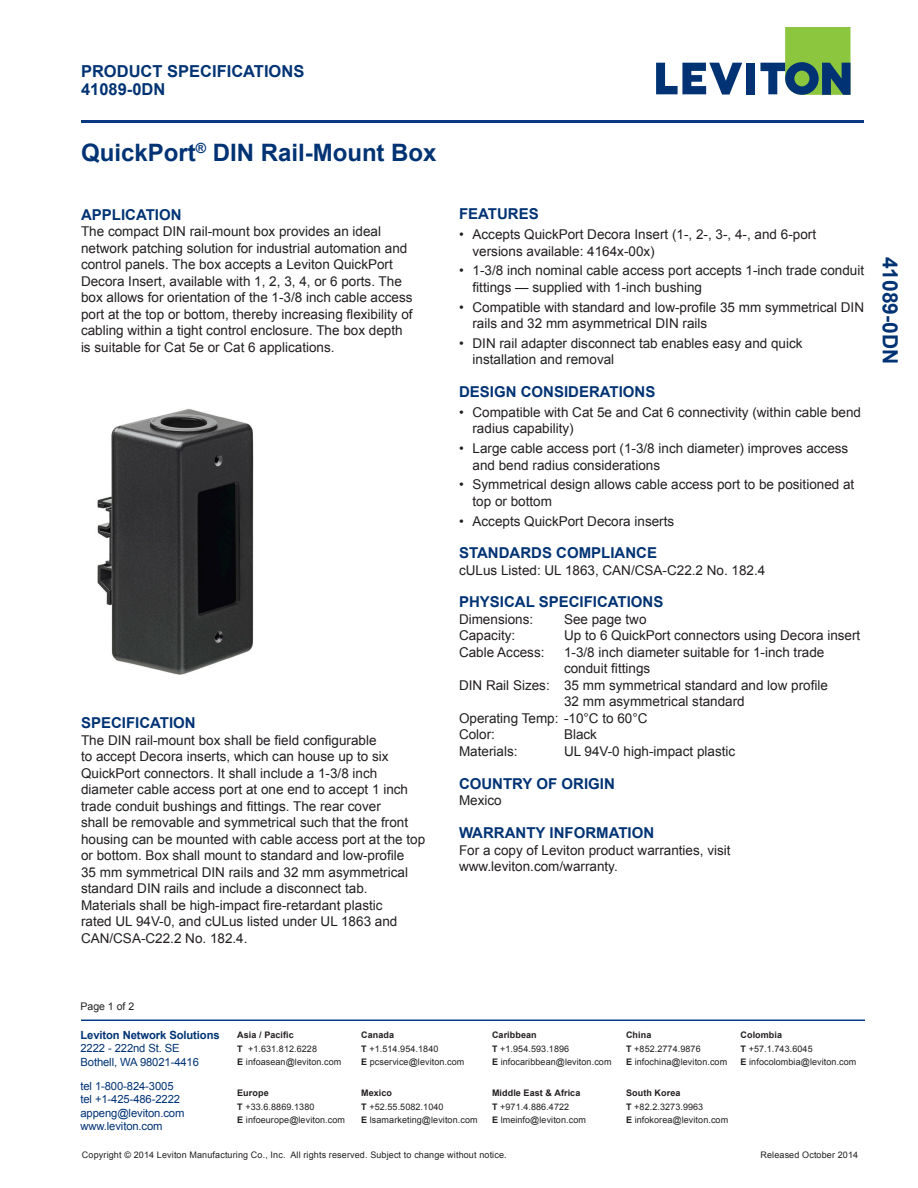
<style>
.page{position:relative;width:918px;height:1188px;background:#fff}
.page>*{position:absolute;margin:0;border:0;box-sizing:border-box;transform-origin:0 0}
.t1{font:700 24px "Arial";color:#013374}
.t2{font:700 21px "Arial";color:#013374}
.t3{font:700 16.5px "Arial";color:#013374}
.Subheads{font:700 15px "Arial";color:#013374}
.Body{font:700 15px "Arial";color:#013374}
.Body-2{font:13.5px/16.5px "Arial";color:#231f20}
.Bulletted{font:13.5px/16.5px "Arial";color:#231f20}
.t4{font:11.25px/13.5px "Arial";letter-spacing:-.01em;color:#013374}
.t5{font:10.5px "Arial";color:#231f20}
.t6{font:9px/13.5px "Arial";letter-spacing:.01em;color:#231f20}
.t7{font:700 9px "Arial";letter-spacing:.01em;color:#231f20}
.s1{font-weight:700}
</style>
<div class="page">
<svg style="left:656px;top:63px;width:86px;height:32px"></svg>
<div style="left:746px;top:63px;width:9px;height:31px;background:#013374"></div>
<svg style="left:760px;top:27px;width:90px;height:68px"></svg>
<hr style="left:81px;top:120px;width:783px;height:3px;background:#083981">
<hr style="left:81px;top:1020px;width:784px;height:1px;background:#083981">
<img style="left:97px;top:409px;width:157px;height:266px">
<p class="t3" style="left:81px;top:60px;width:225px">PRODUCT SPECIFICATIONS</p>
<p class="t3" style="left:81px;top:78px;width:86px">41089-0DN</p>
<p class="t1" style="left:81px;top:137px;width:357px">QuickPort<sup>®</sup> DIN Rail-Mount Box</p>
<p class="Subheads" style="left:81px;top:204px;width:102px">APPLICATION</p>
<p class="Body-2" style="left:81px;top:223px;width:333px">The compact DIN rail-mount box provides an ideal network patching solution for industrial automation and control panels. The box accepts a Leviton QuickPort Decora Insert, available with 1, 2, 3, 4, or 6 ports. The box allows for orientation of the 1-3/8 inch cable access port at the top or bottom, thereby increasing flexibility of cabling within a tight control enclosure. The box depth is suitable for Cat 5e or Cat 6 applications.</p>
<p class="Subheads" style="left:81px;top:713px;width:116px">SPECIFICATION</p>
<p class="Body-2" style="left:81px;top:732px;width:346px">The DIN rail-mount box shall be field configurable<br>to accept Decora inserts, which can house up to six QuickPort connectors. It shall include a 1-3/8 inch diameter cable access port at one end to accept 1 inch trade conduit bushings and fittings. The rear cover<br>shall be removable and symmetrical such that the front housing can be mounted with cable access port at the top or bottom. Box shall mount to standard and low-profile<br>35 mm symmetrical DIN rails and 32 mm asymmetrical standard DIN rails and include a disconnect tab.<br>Materials shall be high-impact fire-retardant plastic<br>rated UL 94V-0, and cULus listed under UL 1863 and CAN/CSA-C22.2 No. 182.4.</p>
<p class="Subheads" style="left:459px;top:204px;width:81px">FEATURES</p>
<p class="Bulletted" style="left:472px;top:226px;width:345px;text-indent:-14px">• Accepts QuickPort Decora Insert (1-, 2-, 3-, 4-, and 6-port versions available: 4164x-00x)</p>
<p class="Bulletted" style="left:472px;top:263px;width:393px;text-indent:-14px">• 1-3/8 inch nominal cable access port accepts 1-inch trade conduit fittings — supplied with 1-inch bushing</p>
<p class="Bulletted" style="left:472px;top:299px;width:393px;text-indent:-14px">• Compatible with standard and low-profile 35 mm symmetrical DIN rails and 32 mm asymmetrical DIN rails</p>
<p class="Bulletted" style="left:472px;top:335px;width:332px;text-indent:-14px">• DIN rail adapter disconnect tab enables easy and quick installation and removal</p>
<p class="Subheads" style="left:459px;top:382px;width:198px">DESIGN CONSIDERATIONS</p>
<p class="Bulletted" style="left:472px;top:404px;width:390px;text-indent:-14px">• Compatible with Cat 5e and Cat 6 connectivity (within cable bend radius capability)</p>
<p class="Bulletted" style="left:472px;top:440px;width:377px;text-indent:-14px">• Large cable access port (1-3/8 inch diameter) improves access and bend radius considerations</p>
<p class="Bulletted" style="left:472px;top:476px;width:383px;text-indent:-14px">• Symmetrical design allows cable access port to be positioned at top or bottom</p>
<p class="Bulletted" style="left:459px;top:513px;width:217px">• Accepts QuickPort Decora inserts</p>
<p class="Subheads" style="left:459px;top:543px;width:200px">STANDARDS COMPLIANCE</p>
<p class="Body-2" style="left:459px;top:562px;width:308px">cULus Listed: UL 1863, CAN/CSA-C22.2 No. 182.4</p>
<p class="Subheads" style="left:459px;top:592px;width:206px">PHYSICAL SPECIFICATIONS</p>
<p class="Body-2" style="left:459px;top:611px;width:76px">Dimensions:</p>
<p class="Body-2" style="left:564px;top:611px;width:84px">See page two</p>
<p class="Body-2" style="left:459px;top:628px;width:58px">Capacity:</p>
<p class="Body-2" style="left:564px;top:628px;width:298px">Up to 6 QuickPort connectors using Decora insert</p>
<p class="Body-2" style="left:459px;top:644px;width:87px">Cable Access:</p>
<p class="Body-2" style="left:564px;top:644px;width:262px">1-3/8 inch diameter suitable for 1-inch trade conduit fittings</p>
<p class="Body-2" style="left:459px;top:677px;width:371px">DIN Rail Sizes: 35 mm symmetrical standard and low profile</p>
<p class="Body-2" style="left:564px;top:694px;width:182px">32 mm asymmetrical standard</p>
<p class="Body-2" style="left:459px;top:710px;width:190px">Operating Temp: -10°C to 60°C</p>
<p class="Body-2" style="left:459px;top:727px;width:38px">Color:</p>
<p class="Body-2" style="left:564px;top:727px;width:35px">Black</p>
<p class="Body-2" style="left:459px;top:743px;width:60px">Materials:</p>
<p class="Body-2" style="left:564px;top:743px;width:173px">UL 94V-0 high-impact plastic</p>
<p class="Body" style="left:459px;top:774px;width:157px">COUNTRY OF ORIGIN</p>
<p class="Body-2" style="left:459px;top:793px;width:44px">Mexico</p>
<p class="Subheads" style="left:459px;top:823px;width:197px">WARRANTY INFORMATION</p>
<p class="Body-2" style="left:459px;top:842px;width:273px">For a copy of Leviton product warranties, visit</p>
<p class="Body-2" style="left:459px;top:858px;width:160px">www.leviton.com/warranty.</p>
<p class="t2" style="left:904px;top:256px;width:109px;rotate:90deg">41089-0DN</p>
<p class="t5" style="left:80px;top:1000px;width:55px">Page 1 of 2</p>
<p class="t4" style="left:80px;top:1028px;width:141px"><span class="s1">Leviton Network Solutions<br></span>2222 - 222nd St. SE<br>Bothell, WA 98021-4416</p>
<p class="t4" style="left:80px;top:1079px;width:95px">tel 1-800-824-3005</p>
<p class="t4" style="left:80px;top:1092px;width:101px">tel +1-425-486-2222</p>
<p class="t4" style="left:80px;top:1106px;width:105px">appeng@leviton.com</p>
<p class="t4" style="left:80px;top:1119px;width:84px">www.leviton.com</p>
<p class="t6" style="left:237px;top:1028px;width:106px"><span class="s1">Asia / Pacific<br>T</span> +1.631.812.6228<br><span class="s1">E</span> infoasean@leviton.com</p>
<p class="t6" style="left:361px;top:1028px;width:105px"><span class="s1">Canada<br>T</span> +1.514.954.1840<br><span class="s1">E</span> pcservice@leviton.com</p>
<p class="t6" style="left:492px;top:1028px;width:121px"><span class="s1">Caribbean<br>T</span> +1.954.593.1896<br><span class="s1">E</span> infocaribbean@leviton.com</p>
<p class="t7" style="left:626px;top:1029px;width:27px">China</p>
<p class="t7" style="left:741px;top:1029px;width:43px">Colombia</p>
<p class="t6" style="left:741px;top:1042px;width:117px"><span class="s1">T</span> +57.1.743.6045<br><span class="s1">E</span> infocolombia@leviton.com</p>
<p class="t6" style="left:626px;top:1042px;width:103px"><span class="s1">T</span> +852.2774.9876<br><span class="s1">E</span> infochina@leviton.com</p>
<p class="t6" style="left:237px;top:1087px;width:109px"><span class="s1">Europe<br>T</span> +33.6.8869.1380<br><span class="s1">E</span> infoeurope@leviton.com</p>
<p class="t6" style="left:361px;top:1087px;width:118px"><span class="s1">Mexico<br>T</span> +52.55.5082.1040<br><span class="s1">E</span> lsamarketing@leviton.com</p>
<p class="t6" style="left:492px;top:1087px;width:95px"><span class="s1">Middle East &amp; Africa<br>T</span> +971.4.886.4722<br><span class="s1">E</span> lmeinfo@leviton.com</p>
<p class="t6" style="left:626px;top:1087px;width:104px"><span class="s1">South Korea<br>T</span> +82.2.3273.9963<br><span class="s1">E</span> infokorea@leviton.com</p>
<p class="t6" style="left:82px;top:1149px;width:426px">Copyright © 2014 Leviton Manufacturing Co., Inc. All rights reserved. Subject to change without notice.</p>
<p class="t6" style="left:760px;top:1149px;width:99px">Released October 2014</p>
</div>
